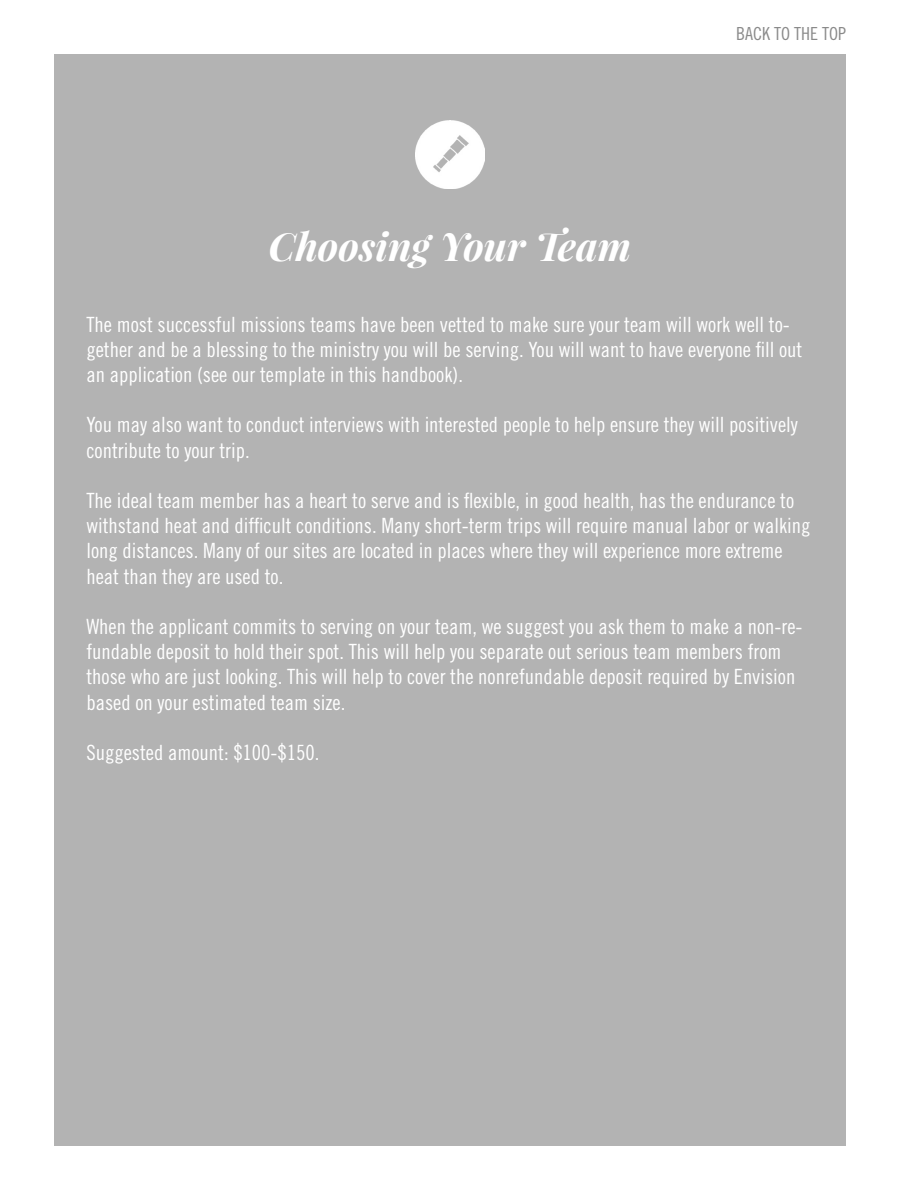
<style>
.page{position:relative;width:900px;height:1200px;background:#fff}
.page>*{position:absolute;margin:0;border:0;box-sizing:border-box;transform-origin:0 0}
.t1{font:italic 700 39px "Playfair Display";color:#fff}
.t2{font:21px/25.2px "Trade Gothic LT Std Cn 18";color:#fff}
.t3{font:18px "Trade Gothic LT Std Cn 18";color:#8a8a8a}
</style>
<div class="page">
<div style="left:54px;top:54px;width:792px;height:1092px;background:#b3b3b3"></div>
<img style="left:416px;top:121px;width:68px;height:68px">
<h1 class="t1" style="left:269px;top:219px;width:364px">Choosing Your Team</h1>
<p class="t3" style="left:736px;top:23px;width:111px">BACK TO THE TOP</p>
<p class="t2" style="left:86px;top:311px;width:718px">The most successful missions teams have been vetted to make sure your team will work well to&shy;gether and be a blessing to the ministry you will be serving. You will want to have everyone fill out an application (see our template in this handbook).</p>
<p class="t2" style="left:86px;top:412px;width:713px">You may also want to conduct interviews with interested people to help ensure they will positively contribute to your trip.</p>
<p class="t2" style="left:86px;top:488px;width:726px">The ideal team member has a heart to serve and is flexible, in good health, has the endurance to withstand heat and difficult conditions. Many short-term trips will require manual labor or walking long distances. Many of our sites are located in places where they will experience more extreme heat than they are used to.</p>
<p class="t2" style="left:86px;top:614px;width:718px">When the applicant commits to serving on your team, we suggest you ask them to make a non-re&shy;fundable deposit to hold their spot. This will help you separate out serious team members from those who are just looking. This will help to cover the nonrefundable deposit required by Envision based on your estimated team size.</p>
<p class="t2" style="left:86px;top:740px;width:235px">Suggested amount: $100-$150.</p>
</div>
